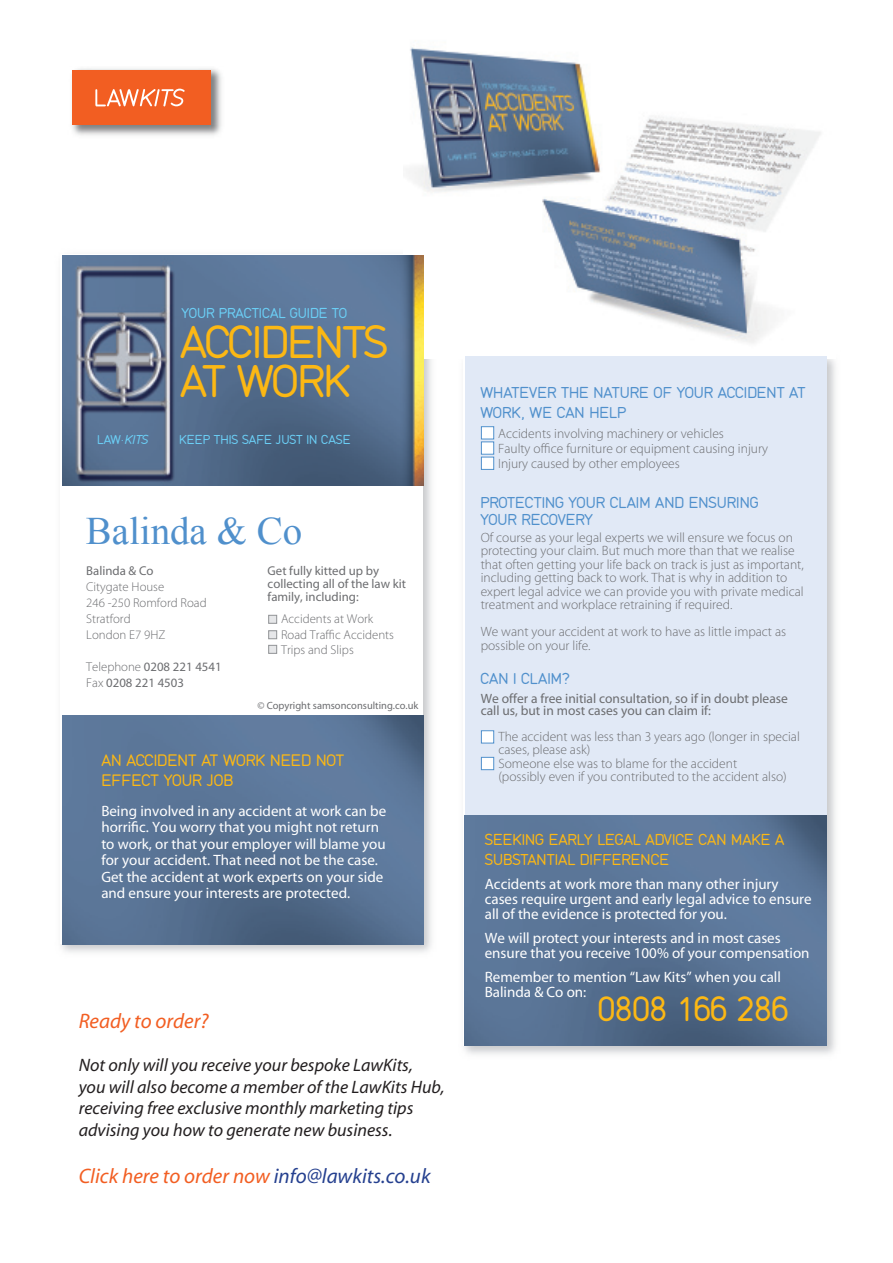
<style>
.page{position:relative;width:893px;height:1263px;background:#fff}
.page>*{position:absolute;margin:0;border:0;box-sizing:border-box;transform-origin:0 0}
.t1{font:48px/39px "Din 17";letter-spacing:-.025em;color:#fcb814}
.t2{font:39px "Times New Roman";color:#5090cc}
.t3{font:36px "Din 17";color:#fcb814}
.t4{font:21px "Myriad MM It 400 600";color:#f25e22}
.t5{font:18px/21.6px "Myriad MM It 400 600";color:#231f20}
.t6{font:17.25px/20.7px "Din 17";color:#fcb814}
.t7{font:16.5px/16.5px "Din 17";color:#5090cc}
.t8{font:16.5px/19.8px "Din 17";color:#fcb814}
.t9{font:15px/16.5px "Myriad MM 400 600";color:#fff}
.t10{font:15px "Din 17";color:#6bcff6}
.t11{font:13.5px/13.5px "Myriad MM 215 600";color:#6c6d70}
.t12{font:13.5px/12px "Myriad MM 400 600";color:#6c6d70}
.t13{font:13.5px "Din 17";color:#6bcff6}
.t14{font:12.75px/12.8px "Myriad MM 400 600";color:#6c6d70}
.t15{font:12.75px/16px "Myriad MM 215 600";color:#6c6d70}
.t16{font:10.5px "Myriad MM 400 600";color:#6c6d70}
.s1{font-family:"Din 17 Itlic"}
.s2{font-family:"Myriad MM 215 600"}
.s3{color:#25408f}
</style>
<div class="page">
<img style="left:464px;top:358px;width:372px;height:697px">
<img style="left:61px;top:359px;width:371px;height:594px">
<div style="left:60px;top:254px;width:363px;height:690px;background:#fff"></div>
<img style="left:72px;top:68px;width:150px;height:68px">
<div style="left:73px;top:71px;width:138px;height:54px;background:#f25e22"></div>
<svg style="left:95px;top:89px;width:90px;height:17px"></svg>
<img style="left:403px;top:47px;width:424px;height:311px">
<img style="left:62px;top:256px;width:362px;height:229px">
<img style="left:62px;top:715px;width:362px;height:230px">
<div style="left:269px;top:615px;width:8px;height:8px;background:#e6e7e9"></div>
<div style="left:268px;top:615px;width:9px;height:9px;border:1px solid #939598"></div>
<div style="left:269px;top:631px;width:8px;height:8px;background:#e6e7e9"></div>
<div style="left:268px;top:630px;width:9px;height:9px;border:1px solid #939598"></div>
<div style="left:269px;top:645px;width:8px;height:8px;background:#e6e7e9"></div>
<div style="left:268px;top:645px;width:9px;height:9px;border:1px solid #939598"></div>
<div style="left:465px;top:356px;width:361px;height:459px;background:#e1e9f6"></div>
<img style="left:465px;top:815px;width:361px;height:230px">
<div style="left:481px;top:427px;width:13px;height:12px;background:#fff"></div>
<div style="left:481px;top:426px;width:13px;height:13px;border:1px solid #5090cc"></div>
<div style="left:481px;top:442px;width:13px;height:12px;background:#fff"></div>
<div style="left:481px;top:441px;width:13px;height:14px;border:1px solid #5090cc"></div>
<div style="left:481px;top:457px;width:13px;height:12px;background:#fff"></div>
<div style="left:481px;top:457px;width:13px;height:13px;border:1px solid #5090cc"></div>
<div style="left:481px;top:731px;width:13px;height:12px;background:#fff"></div>
<div style="left:481px;top:730px;width:13px;height:13px;border:1px solid #5090cc"></div>
<div style="left:481px;top:757px;width:13px;height:13px;background:#fff"></div>
<div style="left:481px;top:757px;width:13px;height:13px;border:1px solid #5090cc"></div>
<p class="t10" style="left:182px;top:303px;width:167px">YOUR PRACTICAL GUIDE TO</p>
<h1 class="t1" style="left:180px;top:326px;width:209px">ACCIDENTS<br>AT WORK</h1>
<p class="t13" style="left:97px;top:431px;width:52px">LAW.<span class="s1">KITS</span></p>
<p class="t13" style="left:179px;top:431px;width:173px">KEEP THIS SAFE JUST IN CASE</p>
<h2 class="t2" style="left:86px;top:509px;width:218px">Balinda &amp; Co</h2>
<p class="t14" style="left:86px;top:565px;width:69px">Balinda &amp; Co</p>
<p class="t15" style="left:86px;top:579px;width:122px">Citygate House<br>246 -250 Romford Road<br>Stratford<br>London E7 9HZ</p>
<p class="t14" style="left:86px;top:659px;width:137px;line-height:16px"><span class="s2">Telephone</span> 0208 221 4541<br><span class="s2">Fax</span> 0208 221 4503</p>
<p class="t14" style="left:268px;top:565px;width:140px">Get fully kitted up by collecting all of the law kit family, including:</p>
<p class="t15" style="left:281px;top:612px;width:114px">Accidents at Work<br>Road Traffic Accidents</p>
<p class="t15" style="left:281px;top:642px;width:74px">Trips and Slips</p>
<p class="t16" style="left:257px;top:700px;width:162px">© Copyright samsonconsulting.co.uk</p>
<p class="t6" style="left:101px;top:751px;width:244px">AN ACCIDENT AT WORK NEED NOT<br>EFFECT YOUR JOB</p>
<p class="t9" style="left:101px;top:803px;width:286px">Being involved in any accident at work can be horrific. You worry that you might not return to work, or that your employer will blame you for your accident. That need not be the case.<br>Get the accident at work experts on your side and ensure your interests are protected.</p>
<h3 class="t4" style="left:79px;top:1011px;width:131px">Ready to order?</h3>
<h3 class="t5" style="left:79px;top:1055px;width:368px">Not only will you receive your bespoke LawKits,<br>you will also become a member of the LawKits Hub, receiving free exclusive monthly marketing tips advising you how to generate new business.</h3>
<h3 class="t4" style="left:79px;top:1165px;width:353px">Click here to order now <span class="s3">info@lawkits.co.uk</span></h3>
<p class="t7" style="left:480px;top:384px;width:327px;line-height:19.8px">WHATEVER THE NATURE OF YOUR ACCIDENT AT<br>WORK, WE CAN HELP</p>
<p class="t11" style="left:498px;top:426px;width:271px;line-height:15px">Accidents involving machinery or vehicles<br>Faulty office furniture or equipment causing injury<br>Injury caused by other employees</p>
<p class="t7" style="left:480px;top:496px;width:280px">PROTECTING YOUR CLAIM AND ENSURING<br>YOUR RECOVERY</p>
<p class="t11" style="left:481px;top:531px;width:325px">Of course as your legal experts we will ensure we focus on protecting your claim. But much more than that we realise that often getting your life back on track is just as important, including getting back to work. That is why in addition to expert legal advice we can provide you with private medical treatment and workplace retraining if required.</p>
<p class="t11" style="left:481px;top:625px;width:307px">We want your accident at work to have as little impact as possible on your life.</p>
<p class="t7" style="left:480px;top:671px;width:91px">CAN I CLAIM?</p>
<p class="t12" style="left:481px;top:693px;width:309px">We offer a free initial consultation, so if in doubt please call us, but in most cases you can claim if:</p>
<p class="t11" style="left:498px;top:730px;width:303px">The accident was less than 3 years ago (longer in special cases, please ask)<br>Someone else was to blame for the accident<br>(possibly even if you contributed to the accident also)</p>
<p class="t8" style="left:485px;top:831px;width:301px">SEEKING EARLY LEGAL ADVICE CAN MAKE A<br>SUBSTANTIAL DIFFERENCE</p>
<p class="t9" style="left:485px;top:877px;width:328px;line-height:15px">Accidents at work more than many other injury cases require urgent and early legal advice to ensure all of the evidence is protected for you.</p>
<p class="t9" style="left:485px;top:931px;width:326px;line-height:15px">We will protect your interests and in most cases ensure that you receive 100% of your compensation</p>
<p class="t9" style="left:485px;top:970px;width:298px;line-height:15px">Remember to mention “Law Kits” when you call<br>Balinda &amp; Co on:</p>
<h3 class="t3" style="left:598px;top:985px;width:192px">0808 166 286</h3>
</div>
